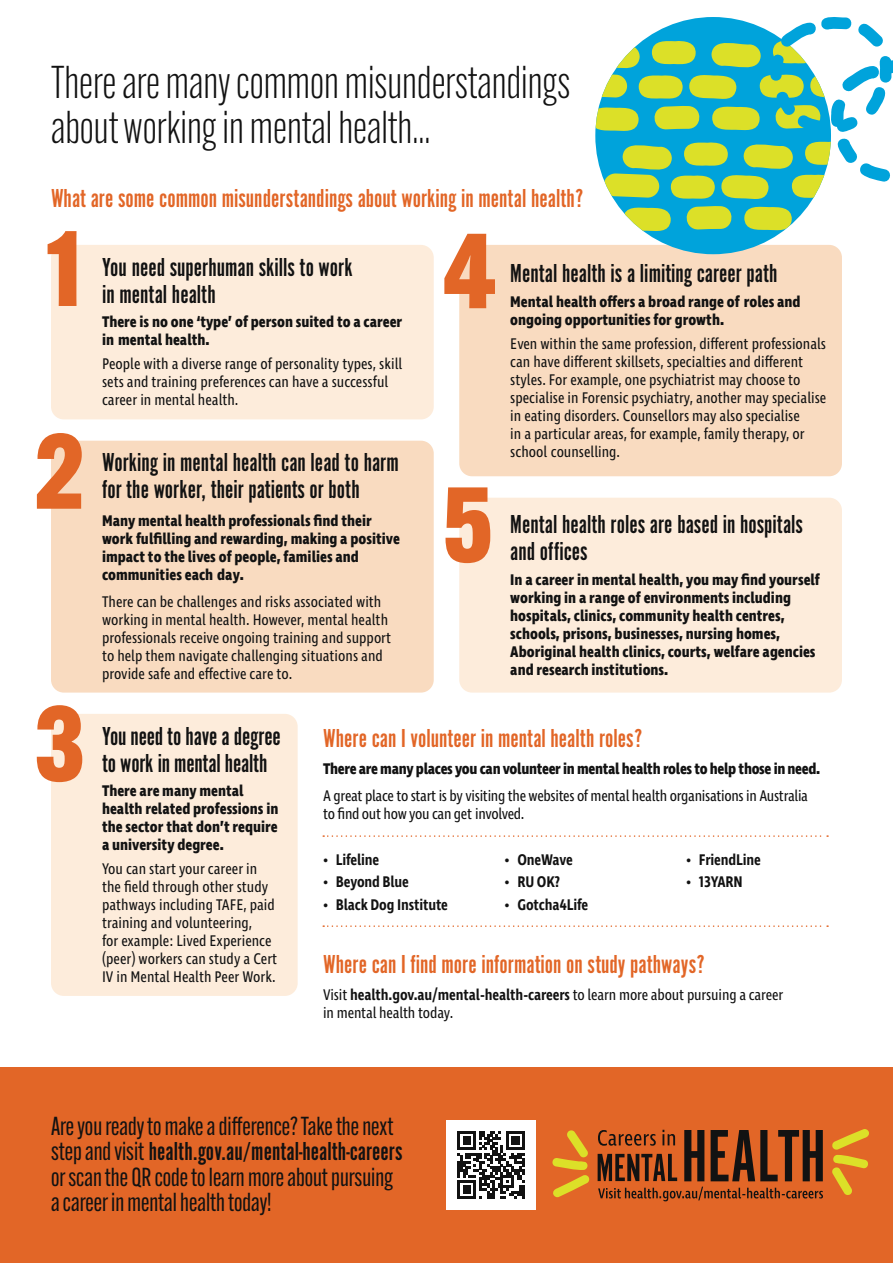
<style>
.page{position:relative;width:893px;height:1263px;background:#fff}
.page>*{position:absolute;margin:0;border:0;box-sizing:border-box;transform-origin:0 0}
.sub_head{font:800 104.1px "Alternate Gothic ATF";color:#e26627}
.sub_head-2{font:300 45px/45px "Alternate Gothic Cond ATF";color:#121212}
.sub_head-3{font:27px/27px "Alternate Got No 1 D";color:#121212}
.sub_head-4{font:27px "Alternate Got No 1 D";color:#e26627}
.Paragraph_Style_1{font:27px/27px "Alternate Got No 1 D";color:#121212}
.t1{font:25.5px/25.5px "Alternate Gothic Cond ATF";color:#121212}
.Paragraph_Style_3{font:15.75px/18px "Ingra Cd";color:#121212}
.Body_copy{font:15.75px/18px "Ingra Cd";color:#121212}
.Paragraph_Style_2{font:700 15.75px/18px "Ingra Cd";color:#121212}
.Body_copy-2{font:700 15.75px/18px "Ingra Cd";color:#121212}
.Body_copy-3{font:15.75px/18px "Ingra Cd";letter-spacing:-.02em;color:#121212}
.t2{font:600 15.75px "Ingra Cd";letter-spacing:-.01em;color:#121212}
.Body_copy-4{font:700 15.75px "Ingra Cd";letter-spacing:-.02em;color:#121212}
.s1{font-weight:600}
.s2{font-family:"Alternate Gothic Cond ATF";font-size:25.5px}
</style>
<div class="page">
<div style="left:0;top:1067px;width:893px;height:196px;background:#e26627"></div>
<div style="left:446px;top:1120px;width:90px;height:90px;background:#fff"></div>
<svg style="left:457px;top:1131px;width:68px;height:68px"></svg>
<div style="left:51px;top:245px;width:383px;height:174px;background:#fdecdb;border-radius:13px"></div>
<div style="left:51px;top:714px;width:247px;height:282px;background:#fdecdb;border-radius:13px"></div>
<div style="left:51px;top:441px;width:383px;height:252px;background:#f9dbc0;border-radius:13px"></div>
<div style="left:459px;top:498px;width:383px;height:195px;background:#fdecdb;border-radius:13px"></div>
<div style="left:459px;top:245px;width:383px;height:231px;background:#f9dbc0;border-radius:13px"></div>
<div style="left:595px;top:17px;width:236px;height:237px;background:#00a3db;border-radius:50%"></div>
<svg style="left:595px;top:17px;width:298px;height:216px"></svg>
<svg style="left:323px;top:835px;width:505px;height:2px"></svg>
<svg style="left:323px;top:925px;width:505px;height:2px"></svg>
<svg style="left:832px;top:1129px;width:37px;height:66px"></svg>
<svg style="left:552px;top:1130px;width:38px;height:68px"></svg>
<svg style="left:598px;top:1130px;width:225px;height:71px"></svg>
<h2 class="sub_head-2" style="left:51px;top:60px;width:521px">There are many common misunderstandings about working in mental health...</h2>
<h2 class="sub_head-4" style="left:51px;top:185px;width:534px">What are some common misunderstandings about working in mental health?</h2>
<h1 class="sub_head" style="left:47px;top:204px;width:37px">1</h1>
<p class="sub_head" style="left:35px;top:407px;width:51px">2</p>
<p class="sub_head" style="left:35px;top:679px;width:51px">3</p>
<h2 class="sub_head-3" style="left:102px;top:253px;width:252px">You need superhuman skills to work</h2>
<h2 class="sub_head-3" style="left:102px;top:280px;width:115px">in mental health</h2>
<p class="Body_copy-2" style="left:102px;top:313px;width:302px">There is no one ‘type’ of person suited to a career in mental health.</p>
<p class="Body_copy" style="left:102px;top:356px;width:302px">People with a diverse range of personality types, skill sets and training preferences can have a successful career in mental health.</p>
<h2 class="sub_head-3" style="left:102px;top:449px;width:298px">Working in mental health can lead to harm for the worker, their patients or both</h2>
<p class="Body_copy-2" style="left:102px;top:512px;width:299px">Many mental health professionals find their work fulfilling and rewarding, making a positive impact to the lives of people, families and communities each day.</p>
<p class="Body_copy" style="left:102px;top:593px;width:291px">There can be challenges and risks associated with working in mental health. However, mental health professionals receive ongoing training and support to help them navigate challenging situations and provide safe and effective care to.</p>
<h2 class="sub_head" style="left:443px;top:206px;width:55px">4</h2>
<p class="sub_head" style="left:443px;top:460px;width:51px">5</p>
<p class="Paragraph_Style_1" style="left:510px;top:260px;width:269px">Mental health is a limiting career path</p>
<p class="Paragraph_Style_2" style="left:510px;top:293px;width:292px">Mental health offers a broad range of roles and ongoing opportunities for growth.</p>
<p class="Paragraph_Style_3" style="left:510px;top:335px;width:318px">Even within the same profession, different professionals can have different skillsets, specialties and different styles. For example, one psychiatrist may choose to specialise in Forensic psychiatry, another may specialise in eating disorders. Counsellors may also specialise<br>in a particular areas, for example, family therapy, or school counselling.</p>
<p class="Paragraph_Style_1" style="left:510px;top:511px;width:294px">Mental health roles are based in hospitals and offices</p>
<p class="Paragraph_Style_2" style="left:510px;top:571px;width:311px">In a career in mental health, you may find yourself working in a range of environments including hospitals, clinics, community health centres, schools, prisons, businesses, nursing homes, Aboriginal health clinics, courts, welfare agencies and research institutions.</p>
<p class="Paragraph_Style_1" style="left:102px;top:722px;width:180px">You need to have a degree to work in mental health</p>
<p class="Paragraph_Style_2" style="left:102px;top:782px;width:178px">There are many mental health related professions in the sector that don’t require a university degree.</p>
<p class="Paragraph_Style_3" style="left:102px;top:861px;width:177px">You can start your career in the field through other study pathways including TAFE, paid training and volunteering,<br>for example: Lived Experience (peer) workers can study a Cert<br>IV in Mental Health Peer Work.</p>
<h2 class="sub_head-4" style="left:323px;top:724px;width:321px">Where can I volunteer in mental health roles?</h2>
<p class="Body_copy-4" style="left:323px;top:759px;width:498px">There are many places you can volunteer in mental health roles to help those in need.</p>
<p class="Body_copy-3" style="left:323px;top:787px;width:486px">A great place to start is by visiting the websites of mental health organisations in Australia to find out how you can get involved.</p>
<p class="Body_copy" style="left:323px;top:852px;width:7px">•</p>
<p class="t2" style="left:336px;top:850px;width:45px">Lifeline</p>
<p class="Body_copy" style="left:323px;top:874px;width:7px">•</p>
<p class="t2" style="left:336px;top:872px;width:74px">Beyond Blue</p>
<p class="Body_copy" style="left:323px;top:896px;width:7px">•</p>
<p class="t2" style="left:336px;top:894px;width:114px">Black Dog Institute</p>
<p class="Body_copy" style="left:686px;top:852px;width:7px">•</p>
<p class="t2" style="left:699px;top:850px;width:63px">FriendLine</p>
<p class="Body_copy" style="left:686px;top:874px;width:7px">•</p>
<p class="t2" style="left:699px;top:872px;width:45px">13YARN</p>
<p class="Body_copy" style="left:505px;top:852px;width:7px">•</p>
<p class="t2" style="left:517px;top:850px;width:57px">OneWave</p>
<p class="Body_copy" style="left:505px;top:874px;width:7px">•</p>
<p class="t2" style="left:517px;top:872px;width:44px">RU OK?</p>
<p class="Body_copy" style="left:505px;top:896px;width:7px">•</p>
<p class="t2" style="left:517px;top:894px;width:72px">Gotcha4Life</p>
<h2 class="sub_head-4" style="left:323px;top:950px;width:383px">Where can I find more information on study pathways?</h2>
<p class="Body_copy" style="left:323px;top:986px;width:462px">Visit <span class="s1">health.gov.au/mental-health-careers</span> to learn more about pursuing a career</p>
<p class="Body_copy" style="left:323px;top:1004px;width:132px">in mental health today.</p>
<p class="t1" style="left:51px;top:1113px;width:344px">Are you ready to make a difference? Take the next</p>
<p class="sub_head-3" style="left:51px;top:1138px;width:353px"><span class="s2">step and visit</span> health.gov.au/mental-health-careers</p>
<p class="t1" style="left:51px;top:1164px;width:344px">or scan the QR code to learn more about pursuing a career in mental health today!</p>
</div>
